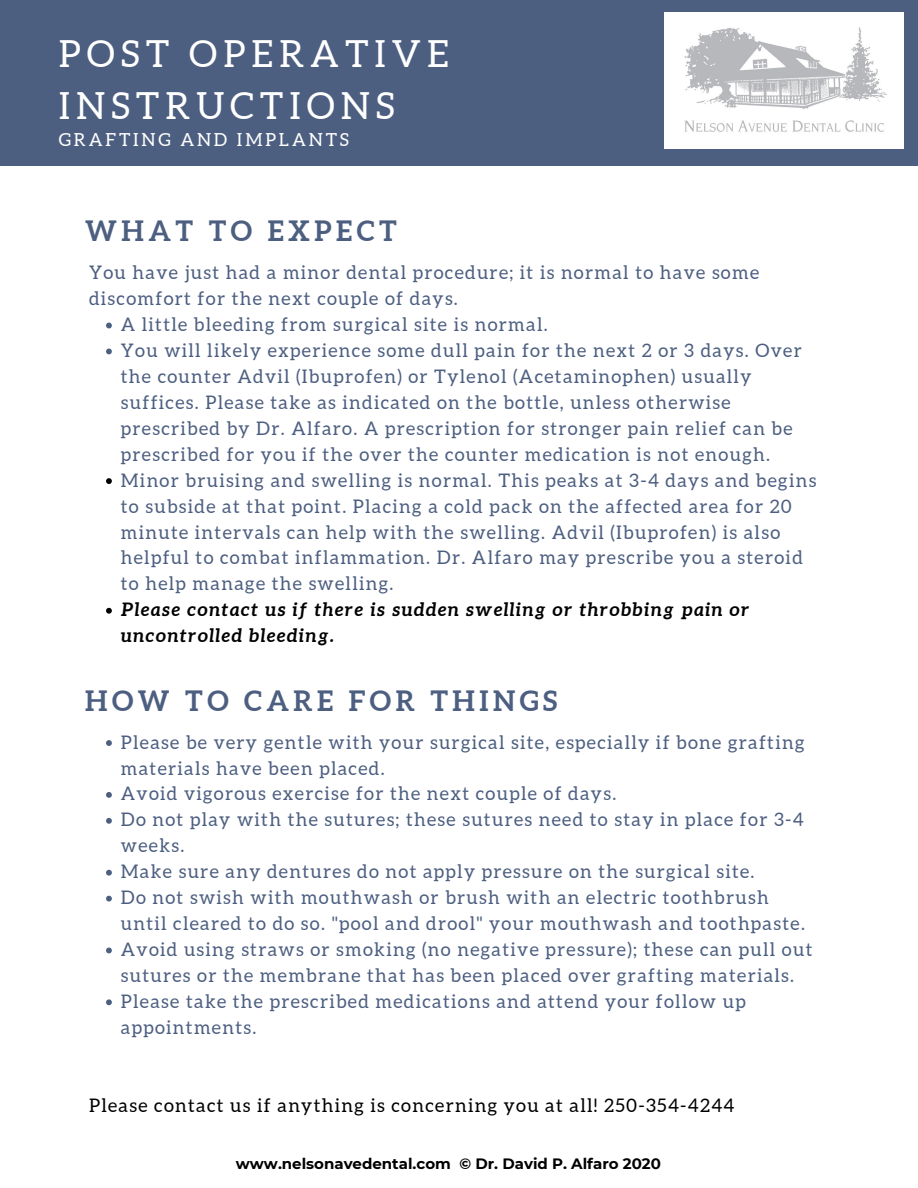
<style>
.page{position:relative;width:918px;height:1188px;background:#fff}
.page>*{position:absolute;margin:0;border:0;box-sizing:border-box;transform-origin:0 0}
.t1{font:37.35px/51.9px "Aleo";letter-spacing:.16em;color:#fff}
.t2{font:700 28.05px "Aleo";letter-spacing:.16em;color:#4d5f81}
.t3{font:18.6px/26px "Aleo";letter-spacing:.07em;color:#4d5f81}
.t4{font:italic 700 18.6px/26px "Aleo";letter-spacing:.07em;color:#000}
.t5{font:18.6px "Aleo";letter-spacing:.07em;color:#000}
.t6{font:18px "Aleo";letter-spacing:.16em;color:#fff}
.t7{font:700 15px "Montserrat";color:#000}
</style>
<div class="page">
<div style="left:0;top:0;width:918px;height:165px;background:#4d5f81"></div>
<img style="left:665px;top:12px;width:238px;height:136px">
<svg style="left:106px;top:323px;width:6px;height:5px"></svg>
<svg style="left:106px;top:349px;width:6px;height:5px"></svg>
<svg style="left:106px;top:478px;width:6px;height:6px"></svg>
<svg style="left:106px;top:608px;width:6px;height:6px"></svg>
<svg style="left:106px;top:740px;width:6px;height:6px"></svg>
<svg style="left:106px;top:792px;width:6px;height:6px"></svg>
<svg style="left:106px;top:818px;width:6px;height:6px"></svg>
<svg style="left:106px;top:870px;width:6px;height:6px"></svg>
<svg style="left:106px;top:896px;width:6px;height:6px"></svg>
<svg style="left:106px;top:948px;width:6px;height:5px"></svg>
<svg style="left:106px;top:999px;width:6px;height:6px"></svg>
<h1 class="t1" style="left:59px;top:28px;width:392px">POST OPERATIVE<br>INSTRUCTIONS</h1>
<p class="t6" style="left:59px;top:129px;width:292px">GRAFTING AND IMPLANTS</p>
<h2 class="t2" style="left:85px;top:215px;width:313px">WHAT TO EXPECT</h2>
<p class="t3" style="left:89px;top:260px;width:672px">You have just had a minor dental procedure; it is normal to have some discomfort for the next couple of days.</p>
<p class="t3" style="left:121px;top:311px;width:697px">A little bleeding from surgical site is normal.<br>You will likely experience some dull pain for the next 2 or 3 days. Over the counter Advil (Ibuprofen) or Tylenol (Acetaminophen) usually suffices. Please take as indicated on the bottle, unless otherwise prescribed by Dr. Alfaro. A prescription for stronger pain relief can be prescribed for you if the over the counter medication is not enough.<br>Minor bruising and swelling is normal. This peaks at 3-4 days and begins to subside at that point. Placing a cold pack on the affected area for 20 minute intervals can help with the swelling. Advil (Ibuprofen) is also helpful to combat inflammation. Dr. Alfaro may prescribe you a steroid to help manage the swelling.</p>
<p class="t4" style="left:121px;top:596px;width:630px">Please contact us if there is sudden swelling or throbbing pain or uncontrolled bleeding.</p>
<h2 class="t2" style="left:85px;top:684px;width:474px">HOW TO CARE FOR THINGS</h2>
<p class="t3" style="left:121px;top:729px;width:693px">Please be very gentle with your surgical site, especially if bone grafting materials have been placed.<br>Avoid vigorous exercise for the next couple of days.<br>Do not play with the sutures; these sutures need to stay in place for 3-4 weeks.<br>Make sure any dentures do not apply pressure on the surgical site.<br>Do not swish with mouthwash or brush with an electric toothbrush until cleared to do so. "pool and drool" your mouthwash and toothpaste.<br>Avoid using straws or smoking (no negative pressure); these can pull out sutures or the membrane that has been placed over grafting materials.<br>Please take the prescribed medications and attend your follow up appointments.</p>
<p class="t5" style="left:89px;top:1095px;width:647px">Please contact us if anything is concerning you at all! 250-354-4244</p>
<p class="t7" style="left:236px;top:1154px;width:427px">www.nelsonavedental.com © Dr. David P. Alfaro 2020</p>
</div>
